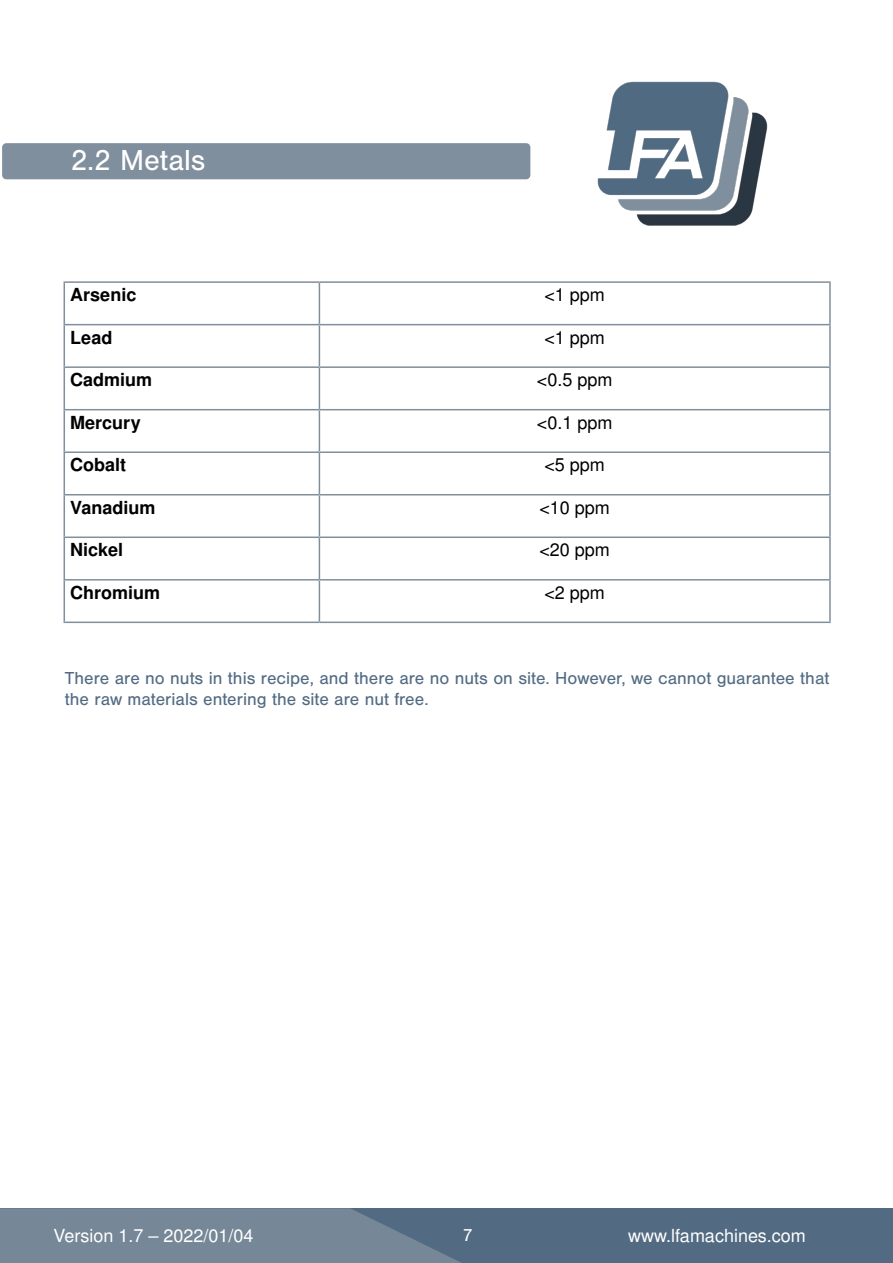
<style>
.page{position:relative;width:893px;height:1263px;background:#fff}
.page>*{position:absolute;margin:0;border:0;box-sizing:border-box;transform-origin:0 0}
.t1{font:30px "Nimbus San";color:#fff}
.t2{font:18px/21.6px "Nimbus San";color:#526b83}
.t3{font:18px "Nimbus San L";color:#fff}
.t4{font:700 18px "Nimbus San L";color:#000}
.t5{font:18px "Nimbus San L";color:#000}
.t6{font:18px "Nimbus San";color:#fff}
</style>
<div class="page">
<div style="left:1px;top:1208px;width:892px;height:55px;background:#526b83"></div>
<svg style="left:0;top:1208px;width:461px;height:55px;background:#718394"></svg>
<img style="left:597px;top:81px;width:171px;height:145px">
<div style="left:2px;top:143px;width:528px;height:36px;background:#808f9d;border-radius:4px"></div>
<hr style="left:64px;top:281px;width:255px;height:2px;background:#808f9d">
<hr style="left:64px;top:283px;width:1px;height:41px;background:#808f9d">
<hr style="left:319px;top:281px;width:512px;height:2px;background:#808f9d">
<hr style="left:319px;top:283px;width:1px;height:41px;background:#808f9d">
<hr style="left:829px;top:283px;width:2px;height:41px;background:#808f9d">
<hr style="left:64px;top:324px;width:255px;height:1px;background:#808f9d">
<hr style="left:64px;top:325px;width:1px;height:41px;background:#808f9d">
<hr style="left:319px;top:324px;width:512px;height:1px;background:#808f9d">
<hr style="left:319px;top:325px;width:1px;height:41px;background:#808f9d">
<hr style="left:829px;top:325px;width:2px;height:41px;background:#808f9d">
<hr style="left:64px;top:366px;width:255px;height:2px;background:#808f9d">
<hr style="left:64px;top:368px;width:1px;height:41px;background:#808f9d">
<hr style="left:319px;top:366px;width:512px;height:2px;background:#808f9d">
<hr style="left:319px;top:368px;width:1px;height:41px;background:#808f9d">
<hr style="left:829px;top:368px;width:2px;height:41px;background:#808f9d">
<hr style="left:64px;top:409px;width:255px;height:1px;background:#808f9d">
<hr style="left:64px;top:410px;width:1px;height:41px;background:#808f9d">
<hr style="left:319px;top:409px;width:512px;height:1px;background:#808f9d">
<hr style="left:319px;top:410px;width:1px;height:41px;background:#808f9d">
<hr style="left:829px;top:410px;width:2px;height:41px;background:#808f9d">
<hr style="left:64px;top:451px;width:255px;height:2px;background:#808f9d">
<hr style="left:64px;top:453px;width:1px;height:41px;background:#808f9d">
<hr style="left:319px;top:451px;width:512px;height:2px;background:#808f9d">
<hr style="left:319px;top:453px;width:1px;height:41px;background:#808f9d">
<hr style="left:829px;top:453px;width:2px;height:41px;background:#808f9d">
<hr style="left:64px;top:494px;width:255px;height:1px;background:#808f9d">
<hr style="left:64px;top:495px;width:1px;height:41px;background:#808f9d">
<hr style="left:319px;top:494px;width:512px;height:1px;background:#808f9d">
<hr style="left:319px;top:495px;width:1px;height:41px;background:#808f9d">
<hr style="left:829px;top:495px;width:2px;height:41px;background:#808f9d">
<hr style="left:64px;top:536px;width:255px;height:2px;background:#808f9d">
<hr style="left:64px;top:538px;width:1px;height:41px;background:#808f9d">
<hr style="left:319px;top:536px;width:512px;height:2px;background:#808f9d">
<hr style="left:319px;top:538px;width:1px;height:41px;background:#808f9d">
<hr style="left:829px;top:538px;width:2px;height:41px;background:#808f9d">
<hr style="left:64px;top:579px;width:255px;height:1px;background:#808f9d">
<hr style="left:64px;top:580px;width:1px;height:41px;background:#808f9d">
<hr style="left:319px;top:579px;width:512px;height:1px;background:#808f9d">
<hr style="left:319px;top:580px;width:1px;height:41px;background:#808f9d">
<hr style="left:829px;top:580px;width:2px;height:41px;background:#808f9d">
<hr style="left:64px;top:621px;width:255px;height:2px;background:#808f9d">
<hr style="left:319px;top:621px;width:512px;height:2px;background:#808f9d">
<h1 class="t1" style="left:71px;top:143px;width:136px">2.2 Metals</h1>
<p class="t4" style="left:70px;top:282px;width:68px">Arsenic</p>
<p class="t5" style="left:544px;top:282px;width:62px">&lt;1 ppm</p>
<p class="t4" style="left:70px;top:324px;width:44px">Lead</p>
<p class="t5" style="left:544px;top:324px;width:62px">&lt;1 ppm</p>
<p class="t4" style="left:70px;top:367px;width:84px">Cadmium</p>
<p class="t5" style="left:537px;top:367px;width:77px">&lt;0.5 ppm</p>
<p class="t4" style="left:70px;top:409px;width:72px">Mercury</p>
<p class="t5" style="left:537px;top:409px;width:77px">&lt;0.1 ppm</p>
<p class="t4" style="left:70px;top:452px;width:58px">Cobalt</p>
<p class="t5" style="left:544px;top:452px;width:62px">&lt;5 ppm</p>
<p class="t4" style="left:70px;top:495px;width:87px">Vanadium</p>
<p class="t5" style="left:539px;top:494px;width:72px">&lt;10 ppm</p>
<p class="t4" style="left:70px;top:537px;width:54px">Nickel</p>
<p class="t5" style="left:539px;top:537px;width:72px">&lt;20 ppm</p>
<p class="t4" style="left:70px;top:580px;width:91px">Chromium</p>
<p class="t5" style="left:544px;top:579px;width:62px">&lt;2 ppm</p>
<p class="t2" style="left:65px;top:667px;width:766px">There are no nuts in this recipe, and there are no nuts on site. However, we cannot guarantee that the raw materials entering the site are nut free.</p>
<p class="t3" style="left:53px;top:1222px;width:202px">Version 1.7 – 2022/01/04</p>
<p class="t6" style="left:456px;top:1225px;width:12px">7</p>
<p class="t3" style="left:690px;top:1222px;width:147px">tabletpr ses.com</p>
<p class="t3" style="left:628px;top:1223px;width:179px">www.lfamachines.com</p>
<p class="t6" style="left:463px;top:1225px;width:12px">7</p>
</div>
